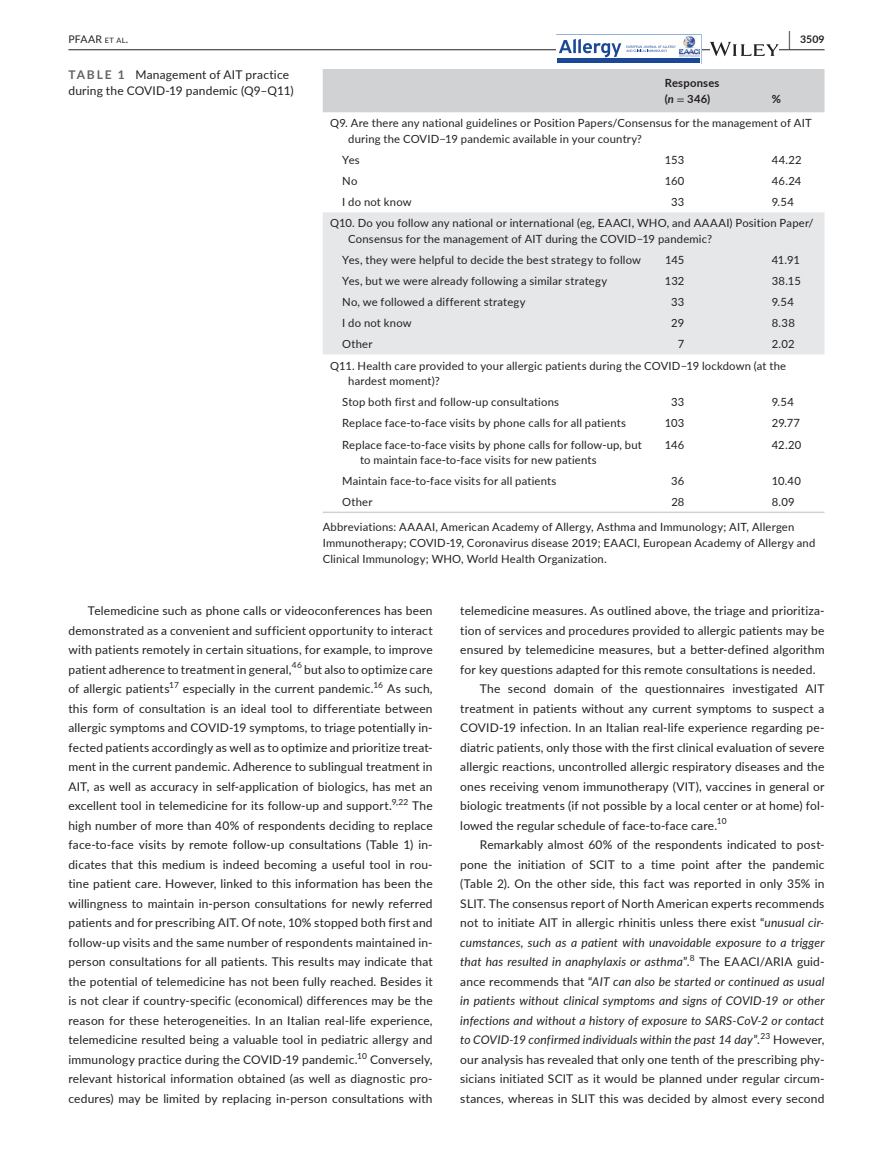
<style>
.page{position:relative;width:893px;height:1174px;background:#fff}
.page>*{position:absolute;margin:0;border:0;box-sizing:border-box;transform-origin:0 0}
.t1{font:12px/19.5px "Lato";letter-spacing:.015em;color:#231f20;text-align:justify}
.t2{font:italic 12px "Lato";letter-spacing:.015em;color:#231f20}
.t3{font:11.25px/15.8px "Lato";letter-spacing:.015em;color:#231f20}
.t4{font:700 11.25px/15.8px "Lato";letter-spacing:.02em;color:#231f20}
.t5{font:10.5px "Lato";letter-spacing:.015em;color:#231f20}
.t6{font:700 10.5px "Lato";color:#231f20}
.t7{font:8.4px "Lato";color:#231f20}
.s1{font-size:7.35px}
.s2{font-size:19.5px}
.s3{font-weight:700;color:#636366}
.s4{font-style:italic}
.s5{font-family:"STIX";font-weight:400}
.s6{font-style:normal}
</style>
<div class="page">
<hr style="left:68px;top:49px;width:756px;height:1px;background:#231f20">
<svg style="left:323px;top:34px;width:501px;height:78px"></svg>
<div style="left:323px;top:212px;width:501px;height:142px;background:#e6e7e9"></div>
<hr style="left:323px;top:511px;width:334px;height:2px;background:#d1d2d4">
<hr style="left:657px;top:511px;width:107px;height:2px;background:#d1d2d4">
<hr style="left:764px;top:511px;width:60px;height:2px;background:#d1d2d4">
<p class="t5" style="left:68px;top:31px;width:61px">PFAAR <span class="s1">et al</span>.</p>
<p class="t6" style="left:789px;top:31px;width:37px"><span class="s2">|</span> 3509</p>
<p class="t1" style="left:68px;top:66px;width:227px;line-height:16.5px"><span class="s3">TABLE 1</span> Management of AIT practice during the COVID-19 pandemic (Q9–Q11)</p>
<p class="t4" style="left:665px;top:75px;width:56px">Responses (<span class="s4">n</span> <span class="s5">=</span> 346)</p>
<p class="t4" style="left:772px;top:91px;width:11px">%</p>
<p class="t3" style="left:348px;top:115px;width:465px;text-indent:-18px">Q9. Are there any national guidelines or Position Papers/Consensus for the management of AIT during the COVID−19 pandemic available in your country?</p>
<p class="t3" style="left:342px;top:152px;width:19px">Yes</p>
<p class="t3" style="left:665px;top:152px;width:21px">153</p>
<p class="t3" style="left:772px;top:152px;width:32px">44.22</p>
<p class="t3" style="left:342px;top:173px;width:17px">No</p>
<p class="t3" style="left:665px;top:173px;width:21px">160</p>
<p class="t3" style="left:772px;top:173px;width:31px">46.24</p>
<p class="t3" style="left:342px;top:194px;width:71px">I do not know</p>
<p class="t3" style="left:671px;top:194px;width:15px">33</p>
<p class="t3" style="left:330px;top:191px;width:485px;line-height:21px;text-indent:442px">9.54<br>Q10. Do you follow any national or international (eg, EAACI, WHO, and AAAAI) Position Paper/</p>
<p class="t3" style="left:342px;top:228px;width:371px;line-height:21px;text-indent:6px">Consensus for the management of AIT during the COVID−19 pandemic?<br>Yes, they were helpful to decide the best strategy to follow</p>
<p class="t3" style="left:665px;top:252px;width:21px">145</p>
<p class="t3" style="left:772px;top:252px;width:30px">41.91</p>
<p class="t3" style="left:342px;top:273px;width:266px">Yes, but we were already following a similar strategy</p>
<p class="t3" style="left:665px;top:273px;width:21px">132</p>
<p class="t3" style="left:772px;top:273px;width:31px">38.15</p>
<p class="t3" style="left:342px;top:294px;width:185px">No, we followed a different strategy</p>
<p class="t3" style="left:671px;top:294px;width:15px">33</p>
<p class="t3" style="left:772px;top:294px;width:24px">9.54</p>
<p class="t3" style="left:342px;top:315px;width:71px">I do not know</p>
<p class="t3" style="left:671px;top:315px;width:15px">29</p>
<p class="t3" style="left:772px;top:315px;width:25px">8.38</p>
<p class="t3" style="left:342px;top:336px;width:32px">Other</p>
<p class="t3" style="left:678px;top:336px;width:8px">7</p>
<p class="t3" style="left:330px;top:333px;width:466px;line-height:21px;text-indent:442px">2.02<br>Q11. Health care provided to your allergic patients during the COVID−19 lockdown (at the</p>
<p class="t3" style="left:342px;top:370px;width:218px;line-height:21px;text-indent:6px">hardest moment)?<br>Stop both first and follow-up consultations</p>
<p class="t3" style="left:671px;top:394px;width:15px">33</p>
<p class="t3" style="left:772px;top:394px;width:24px">9.54</p>
<p class="t3" style="left:342px;top:415px;width:285px">Replace face-to-face visits by phone calls for all patients</p>
<p class="t3" style="left:665px;top:415px;width:21px">103</p>
<p class="t3" style="left:772px;top:415px;width:30px">29.77</p>
<p class="t3" style="left:360px;top:436px;width:283px;text-indent:-18px">Replace face-to-face visits by phone calls for follow-up, but to maintain face-to-face visits for new patients</p>
<p class="t3" style="left:665px;top:436px;width:21px">146</p>
<p class="t3" style="left:772px;top:436px;width:31px">42.20</p>
<p class="t3" style="left:342px;top:473px;width:216px">Maintain face-to-face visits for all patients</p>
<p class="t3" style="left:671px;top:473px;width:15px">36</p>
<p class="t3" style="left:772px;top:473px;width:31px">10.40</p>
<p class="t3" style="left:342px;top:494px;width:32px">Other</p>
<p class="t3" style="left:671px;top:494px;width:15px">28</p>
<p class="t3" style="left:772px;top:494px;width:25px">8.09</p>
<p class="t3" style="left:323px;top:519px;width:494px">Abbreviations: AAAAI, American Academy of Allergy, Asthma and Immunology; AIT, Allergen<br>Immunotherapy; COVID-19, Coronavirus disease 2019; EAACI, European Academy of Allergy and<br>Clinical Immunology; WHO, World Health Organization.</p>
<p class="t1" style="left:68px;top:600px;width:366px;text-indent:20px">Telemedicine such as phone calls or videoconferences has been demonstrated as a convenient and sufficient opportunity to interact with patients remotely in certain situations, for example, to improve patient adherence to treatment in general,</p>
<p class="t7" style="left:292px;top:659px;width:12px">46</p>
<p class="t1" style="left:304px;top:659px;width:130px">but also to optimize care</p>
<p class="t1" style="left:68px;top:678px;width:103px">of allergic patients</p>
<p class="t7" style="left:169px;top:679px;width:11px">17</p>
<p class="t1" style="left:183px;top:678px;width:192px">especially in the current pandemic.</p>
<p class="t7" style="left:373px;top:679px;width:11px">16</p>
<p class="t1" style="left:68px;top:678px;width:366px;text-indent:319px">As such, this form of consultation is an ideal tool to differentiate between allergic symptoms and COVID-19 symptoms, to triage potentially in&shy;fected patients accordingly as well as to optimize and prioritize treat&shy;ment in the current pandemic. Adherence to sublingual treatment in AIT, as well as accuracy in self-application of biologics, has met an excellent tool in telemedicine for its follow-up and support.<sup>9,22</sup> The high number of more than 40% of respondents deciding to replace face-to-face visits by remote follow-up consultations (Table 1) in&shy;dicates that this medium is indeed becoming a useful tool in rou&shy;tine patient care. However, linked to this information has been the willingness to maintain in-person consultations for newly referred patients and for prescribing AIT. Of note, 10% stopped both first and follow-up visits and the same number of respondents maintained in&shy;person consultations for all patients. This results may indicate that the potential of telemedicine has not been fully reached. Besides it is not clear if country-specific (economical) differences may be the reason for these heterogeneities. In an Italian real-life experience, telemedicine resulted being a valuable tool in pediatric allergy and immunology practice during the COVID-19 pandemic.<sup>10</sup> Conversely, relevant historical information obtained (as well as diagnostic pro&shy;cedures) may be limited by replacing in-person consultations with</p>
<p class="t1" style="left:460px;top:600px;width:366px">telemedicine measures. As outlined above, the triage and prioritiza-</p>
<p class="t1" style="left:460px;top:620px;width:366px">tion of services and procedures provided to allergic patients may be</p>
<p class="t1" style="left:460px;top:639px;width:366px">ensured by telemedicine measures, but a better-defined algorithm</p>
<p class="t1" style="left:460px;top:659px;width:357px">for key questions adapted for this remote consultations is needed.</p>
<p class="t1" style="left:480px;top:678px;width:346px">The second domain of the questionnaires investigated AIT</p>
<p class="t1" style="left:460px;top:698px;width:366px">treatment in patients without any current symptoms to suspect a</p>
<p class="t1" style="left:460px;top:717px;width:366px">COVID-19 infection. In an Italian real-life experience regarding pe-</p>
<p class="t1" style="left:460px;top:737px;width:366px">diatric patients, only those with the first clinical evaluation of severe</p>
<p class="t1" style="left:460px;top:756px;width:366px">allergic reactions, uncontrolled allergic respiratory diseases and the</p>
<p class="t1" style="left:460px;top:776px;width:366px">ones receiving venom immunotherapy (VIT), vaccines in general or</p>
<p class="t1" style="left:460px;top:795px;width:366px">biologic treatments (if not possible by a local center or at home) fol-</p>
<p class="t1" style="left:460px;top:815px;width:268px">lowed the regular schedule of face-to-face care.<sup>10</sup></p>
<p class="t1" style="left:480px;top:834px;width:346px">Remarkably almost 60% of the respondents indicated to post-</p>
<p class="t1" style="left:460px;top:854px;width:366px">pone the initiation of SCIT to a time point after the pandemic</p>
<p class="t1" style="left:460px;top:873px;width:366px">(Table 2). On the other side, this fact was reported in only 35% in</p>
<p class="t1" style="left:460px;top:893px;width:366px">SLIT. The consensus report of North American experts recommends</p>
<p class="t1" style="left:460px;top:912px;width:366px">not to initiate AIT in allergic rhinitis unless there exist “<span class="s4">unusual cir-</span></p>
<p class="t2" style="left:460px;top:934px;width:366px">cumstances<span class="s6">,</span> such as a patient with unavoidable exposure to a trigger</p>
<p class="t2" style="left:460px;top:953px;width:231px">that has resulted in anaphylaxis or asthma<span class="s6">”.</span></p>
<p class="t7" style="left:690px;top:952px;width:6px">8</p>
<p class="t1" style="left:460px;top:951px;width:366px;text-indent:239px">The EAACI/ARIA guid&shy;ance recommends that “<span class="s4">AIT can also be started or continued as usual in patients without clinical symptoms and signs of COVID-19 or other infections and without a history of exposure to SARS-CoV-2 or contact to COVID-19 confirmed individuals within the past 14 day</span>”.<sup>23</sup> However, our analysis has revealed that only one tenth of the prescribing phy&shy;sicians initiated SCIT as it would be planned under regular circum&shy;stances, whereas in SLIT this was decided by almost every second</p>
</div>
